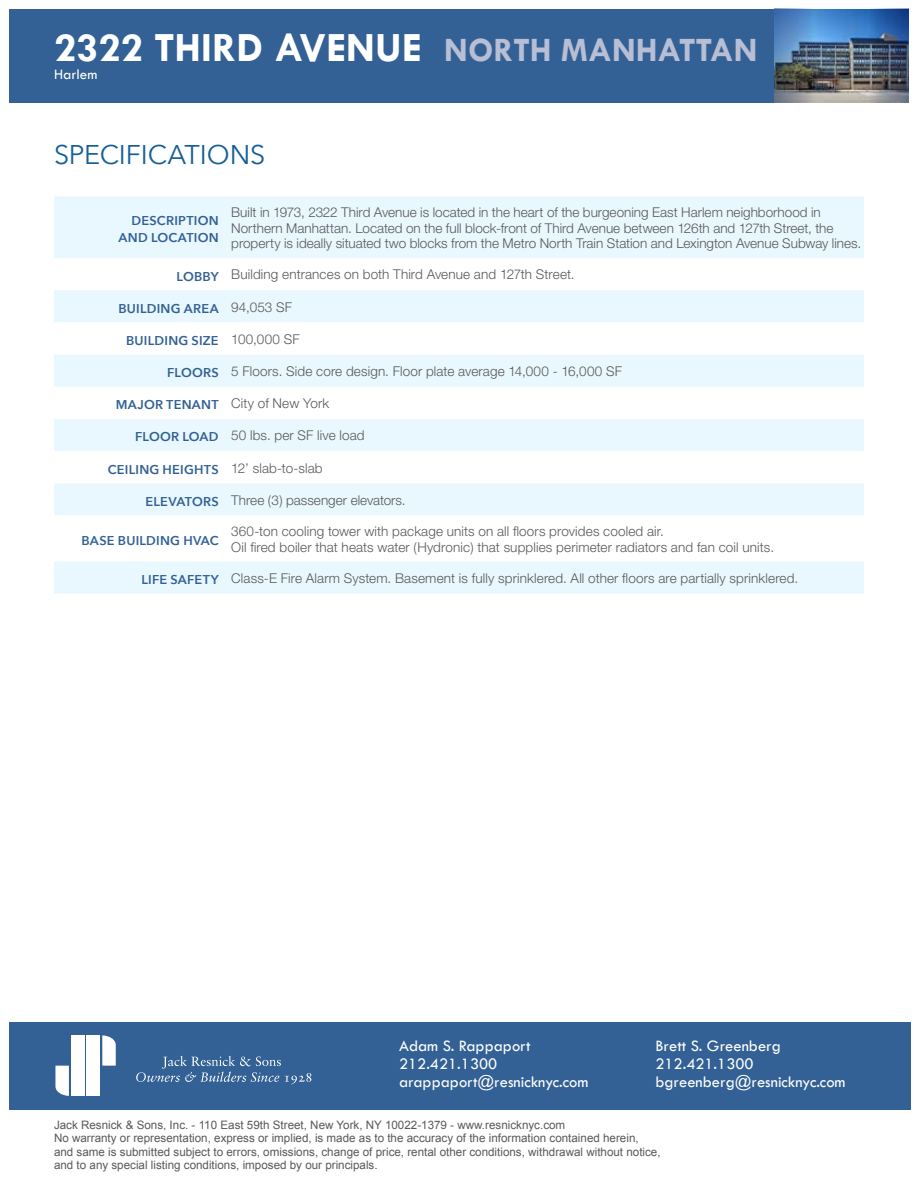
<style>
.page{position:relative;width:918px;height:1188px;background:#fff}
.page>*{position:absolute;margin:0;border:0;box-sizing:border-box;transform-origin:0 0}
.t1{font:700 42px "Tw Cen";color:#fff}
.t2{font:27px "Avenir Next";letter-spacing:-.005em;color:#155e96}
.t3{font:16.5px/18px "Tw Cen";color:#fff}
.t4{font:15px "Tw Cen";color:#fff}
.t5{font:300 13.5px/15.8px "Helvetica Neue";letter-spacing:.005em;color:#58595b}
.t6{font:600 12.75px/16.5px "Avenir Next";letter-spacing:.02em;color:#336195;text-align:right}
.t7{font:11.7px/13.5px "Arial";color:#58595b}
.s1{font-size:34.5px;color:#b8bed4}
.s2{font-family:"Avenir Next";font-weight:600;font-size:12.75px;color:#336195}
.s3{font-family:"Helvetica Neue";font-weight:300;font-size:13.5px;color:#58595b}
</style>
<div class="page">
<div style="left:9px;top:9px;width:900px;height:94px;background:#336195"></div>
<div style="left:9px;top:1022px;width:901px;height:87px;background:#336195"></div>
<svg style="left:102px;top:1035px;width:14px;height:31px"></svg>
<svg style="left:55px;top:1066px;width:14px;height:30px"></svg>
<div style="left:71px;top:1035px;width:14px;height:61px;background:#fff"></div>
<div style="left:87px;top:1035px;width:13px;height:61px;background:#fff"></div>
<svg style="left:136px;top:1056px;width:175px;height:28px"></svg>
<div style="left:54px;top:196px;width:810px;height:398px;background:#e9f7fe"></div>
<svg style="left:54px;top:258px;width:810px;height:303px"></svg>
<img style="left:774px;top:9px;width:135px;height:93px">
<h1 class="t1" style="left:54px;top:23px;width:705px">2322 THIRD AVENUE <span class="s1">NORTH MANHATTAN</span></h1>
<p class="t4" style="left:54px;top:65px;width:45px">Harlem</p>
<h2 class="t2" style="left:54px;top:132px;width:213px">SPECIFICATIONS</h2>
<p class="t6" style="left:119px;top:212px;width:102px">DESCRIPTION<br>AND LOCATION</p>
<p class="t5" style="left:231px;top:204px;width:632px">Built in 1973, 2322 Third Avenue is located in the heart of the burgeoning East Harlem neighborhood in<br>Northern Manhattan. Located on the full block-front of Third Avenue between 126th and 127th Street, the property is ideally situated two blocks from the Metro North Train Station and Lexington Avenue Subway lines.</p>
<p class="t5" style="left:176px;top:266px;width:400px"><span class="s2">LOBBY</span> Building entrances on both Third Avenue and 127th Street.</p>
<p class="t6" style="left:118px;top:300px;width:175px">BUILDING AREA <span class="s3">94,053 SF</span></p>
<p class="t6" style="left:126px;top:332px;width:175px">BUILDING SIZE <span class="s3">100,000 SF</span></p>
<p class="t5" style="left:167px;top:363px;width:456px"><span class="s2">FLOORS</span> 5 Floors. Side core design. Floor plate average 14,000 - 16,000 SF</p>
<p class="t5" style="left:116px;top:395px;width:215px"><span class="s2">MAJOR TENANT</span> City of New York</p>
<p class="t5" style="left:135px;top:427px;width:231px"><span class="s2">FLOOR LOAD</span> 50 lbs. per SF live load</p>
<p class="t5" style="left:108px;top:460px;width:216px"><span class="s2">CEILING HEIGHTS</span> 12’ slab-to-slab</p>
<p class="t5" style="left:146px;top:492px;width:262px"><span class="s2">ELEVATORS</span> Three (3) passenger elevators.</p>
<p class="t6" style="left:82px;top:532px;width:139px">BASE BUILDING HVAC</p>
<p class="t5" style="left:231px;top:523px;width:544px">360-ton cooling tower with package units on all floors provides cooled air.<br>Oil fired boiler that heats water (Hydronic) that supplies perimeter radiators and fan coil units.</p>
<p class="t5" style="left:141px;top:570px;width:658px"><span class="s2">LIFE SAFETY</span> Class-E Fire Alarm System. Basement is fully sprinklered. All other floors are partially sprinklered.</p>
<p class="t3" style="left:399px;top:1037px;width:191px">Adam S. Rappaport<br>212.421.1300 arappaport@resnicknyc.com</p>
<p class="t3" style="left:655px;top:1037px;width:192px">Brett S. Greenberg<br>212.421.1300 bgreenberg@resnicknyc.com</p>
<p class="t7" style="left:54px;top:1118px;width:608px">Jack Resnick &amp; Sons, Inc. - 110 East 59th Street, New York, NY 10022-1379 - www.resnicknyc.com<br>No warranty or representation, express or implied, is made as to the accuracy of the information contained herein, and same is submitted subject to errors, omissions, change of price, rental other conditions, withdrawal without notice, and to any special listing conditions, imposed by our principals.</p>
</div>
